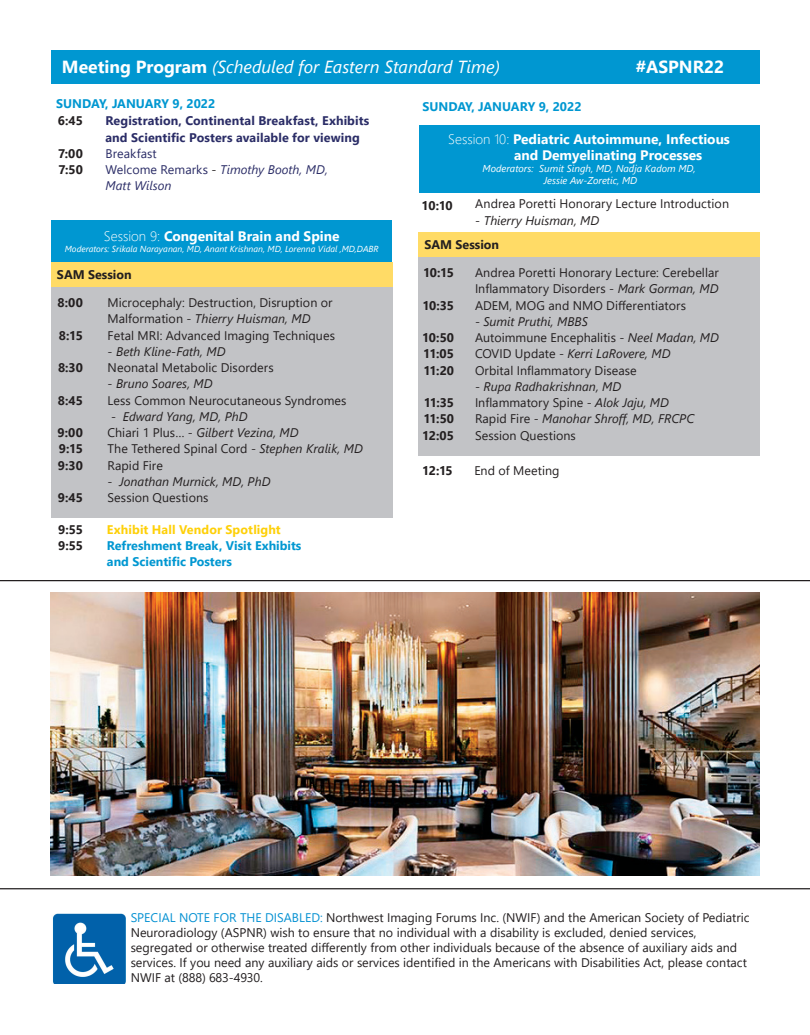
<style>
.page{position:relative;width:810px;height:1035px;background:#fff}
.page>*{position:absolute;margin:0;border:0;box-sizing:border-box;transform-origin:0 0}
.t1{font:italic 17.5px "Segoe UI";color:#fff}
.t2{font:700 17.5px "Segoe UI";color:#fff}
.t3{font:700 13.75px/16.5px "Segoe UI";color:#fff}
.t4{font:12.5px/16.2px "Segoe UI";color:#231f20}
.t5{font:italic 12.5px/16.2px "Segoe UI";color:#231f20}
.t6{font:700 12.5px/16.2px "Segoe UI";color:#231f20;text-align:justify}
.t7{font:700 12.5px/16.2px "Segoe UI";color:#0097d1}
.t8{font:700 12.5px/16.2px "Segoe UI";letter-spacing:.01em;color:#2b2d67}
.t9{font:italic 12.5px/16.2px "Segoe UI";letter-spacing:.005em;color:#2b2d67}
.t10{font:700 12.5px "Segoe UI";letter-spacing:.005em;color:#fed008}
.t11{font:italic 10px/12px "Segoe UI";color:#fff;text-align:center}
.t12{font:italic 8.75px "Segoe UI";color:#fff}
.s1{font-weight:700;font-style:normal}
.s2{font-style:normal}
.s3{font-style:normal;color:#231f20}
.s4{font-weight:300}
.s5{font-style:italic}
.s6{color:#0591d2}
</style>
<div class="page">
<img style="left:53px;top:913px;width:73px;height:71px">
<div style="left:51px;top:50px;width:708px;height:33px;background:#0097d1"></div>
<div style="left:51px;top:287px;width:341px;height:231px;background:#c2c3c6"></div>
<div style="left:51px;top:220px;width:341px;height:43px;background:#0097d1"></div>
<div style="left:51px;top:262px;width:341px;height:25px;background:#ffdb66"></div>
<div style="left:419px;top:257px;width:341px;height:199px;background:#c2c3c6"></div>
<div style="left:419px;top:125px;width:341px;height:68px;background:#0097d1"></div>
<div style="left:419px;top:232px;width:341px;height:25px;background:#ffdb66"></div>
<hr style="left:0;top:888px;width:810px;height:1px;background:#231f20">
<img style="left:51px;top:592px;width:708px;height:284px">
<hr style="left:0;top:580px;width:810px;height:1px;background:#231f20">
<h1 class="t1" style="left:62px;top:51px;width:440px"><span class="s1">Meeting Program</span> (Scheduled for Eastern Standard Time)</h1>
<h1 class="t2" style="left:636px;top:51px;width:90px">#ASPNR22</h1>
<p class="t7" style="left:56px;top:94px;width:161px">SUNDAY, JANUARY 9, 2022</p>
<p class="t8" style="left:105px;top:112px;width:265px">Registration, Continental Breakfast, Exhibits and Scientific Posters available for viewing</p>
<p class="t9" style="left:105px;top:143px;width:224px"><span class="s2">Breakfast<br>Welcome Remarks</span> <span class="s3">-</span> Timothy Booth, MD,<br>Matt Wilson</p>
<p class="t6" style="left:58px;top:112px;width:26px">6:45</p>
<p class="t6" style="left:58px;top:144px;width:26px">7:00<br>7:50</p>
<p class="t3" style="left:104px;top:227px;width:237px"><span class="s4">Session 9:</span> Congenital Brain and Spine</p>
<p class="t12" style="left:65px;top:241px;width:315px">Moderators: Srikala Narayanan, MD, Anant Krishnan, MD, Lorenna Vidal ,MD,DABR</p>
<p class="t6" style="left:57px;top:266px;width:76px">SAM Session</p>
<p class="t6" style="left:58px;top:294px;width:27px">8:00</p>
<p class="t6" style="left:59px;top:326px;width:25px">8:15</p>
<p class="t6" style="left:58px;top:359px;width:26px">8:30</p>
<p class="t6" style="left:58px;top:391px;width:26px">8:45</p>
<p class="t6" style="left:57px;top:424px;width:27px">9:00<br>9:15<br>9:30</p>
<p class="t6" style="left:58px;top:489px;width:26px">9:45</p>
<p class="t6" style="left:58px;top:520px;width:26px">9:55<br>9:55</p>
<p class="t4" style="left:108px;top:293px;width:229px">Microcephaly: Destruction, Disruption or<br>Malformation - <span class="s5">Thierry Huisman, MD<br></span>Fetal MRI: Advanced Imaging Techniques</p>
<p class="t4" style="left:108px;top:342px;width:168px">- <span class="s5">Beth Kline-Fath, MD<br></span>Neonatal Metabolic Disorders</p>
<p class="t4" style="left:108px;top:375px;width:240px">- <span class="s5">Bruno Soares, MD<br></span>Less Common Neurocutaneous Syndromes</p>
<p class="t5" style="left:108px;top:406px;width:257px"><span class="s2">-</span> Edward Yang, MD, PhD<br><span class="s2">Chiari 1 Plus…</span> - Gilbert Vezina, MD<br><span class="s2">The Tethered Spinal Cord</span> - Stephen Kralik, MD<br><span class="s2">Rapid Fire</span></p>
<p class="t5" style="left:108px;top:471px;width:164px">- Jonathan Murnick, MD, PhD</p>
<p class="t4" style="left:108px;top:488px;width:102px">Session Questions</p>
<p class="t10" style="left:107px;top:518px;width:175px">Exhibit Hall Vendor Spotlight</p>
<p class="t7" style="left:107px;top:536px;width:196px">Refreshment Break, Visit Exhibits and Scientific Posters</p>
<p class="t7" style="left:422px;top:98px;width:161px">SUNDAY, JANUARY 9, 2022</p>
<p class="t3" style="left:514px;top:129px;width:218px;text-indent:-66px"><span class="s4">Session 10:</span> Pediatric Autoimmune, Infectious and Demyelinating Processes</p>
<p class="t11" style="left:483px;top:161px;width:215px">Moderators: Sumit Singh, MD, Nadja Kadom MD,<br>Jessie Aw-Zoretic, MD</p>
<p class="t6" style="left:422px;top:197px;width:33px">10:10</p>
<p class="t4" style="left:475px;top:195px;width:255px">Andrea Poretti Honorary Lecture Introduction</p>
<p class="t5" style="left:475px;top:210px;width:126px"><span class="s2">-</span> Thierry Huisman, MD</p>
<p class="t6" style="left:424px;top:236px;width:76px">SAM Session</p>
<p class="t6" style="left:423px;top:264px;width:32px">10:15</p>
<p class="t6" style="left:422px;top:296px;width:33px">10:35</p>
<p class="t6" style="left:422px;top:329px;width:33px">10:50<br>11:05<br>11:20</p>
<p class="t6" style="left:422px;top:394px;width:33px">11:35<br>11:50<br>12:05</p>
<p class="t4" style="left:475px;top:263px;width:245px;text-align:justify">Andrea Poretti Honorary Lecture: Cerebellar Inflammatory Disorders - <span class="s5">Mark Gorman, MD </span>ADEM, MOG and NMO Differentiators</p>
<p class="t4" style="left:475px;top:312px;width:246px"><span class="s5">- Sumit Pruthi, MBBS<br></span>Autoimmune Encephalitis - <span class="s5">Neel Madan, MD<br></span>COVID Update <span class="s5">- Kerri LaRovere, MD<br></span>Orbital Inflammatory Disease</p>
<p class="t5" style="left:475px;top:376px;width:221px">- Rupa Radhakrishnan, MD<br><span class="s2">Inflammatory Spine</span> - Alok Jaju, MD<br><span class="s2">Rapid Fire -</span> Manohar Shroff, MD, FRCPC<br><span class="s2">Session Questions</span></p>
<p class="t6" style="left:422px;top:461px;width:32px">12:15</p>
<p class="t4" style="left:474px;top:461px;width:87px">End of Meeting</p>
<p class="t4" style="left:131px;top:909px;width:620px;line-height:15px"><span class="s6">SPECIAL NOTE FOR THE DISABLED:</span> Northwest Imaging Forums Inc. (NWIF) and the American Society of Pediatric Neuroradiology (ASPNR) wish to ensure that no individual with a disability is excluded, denied services, segregated or otherwise treated differently from other individuals because of the absence of auxiliary aids and services. If you need any auxiliary aids or services identified in the Americans with Disabilities Act, please contact NWIF at (888) 683-4930.</p>
</div>
